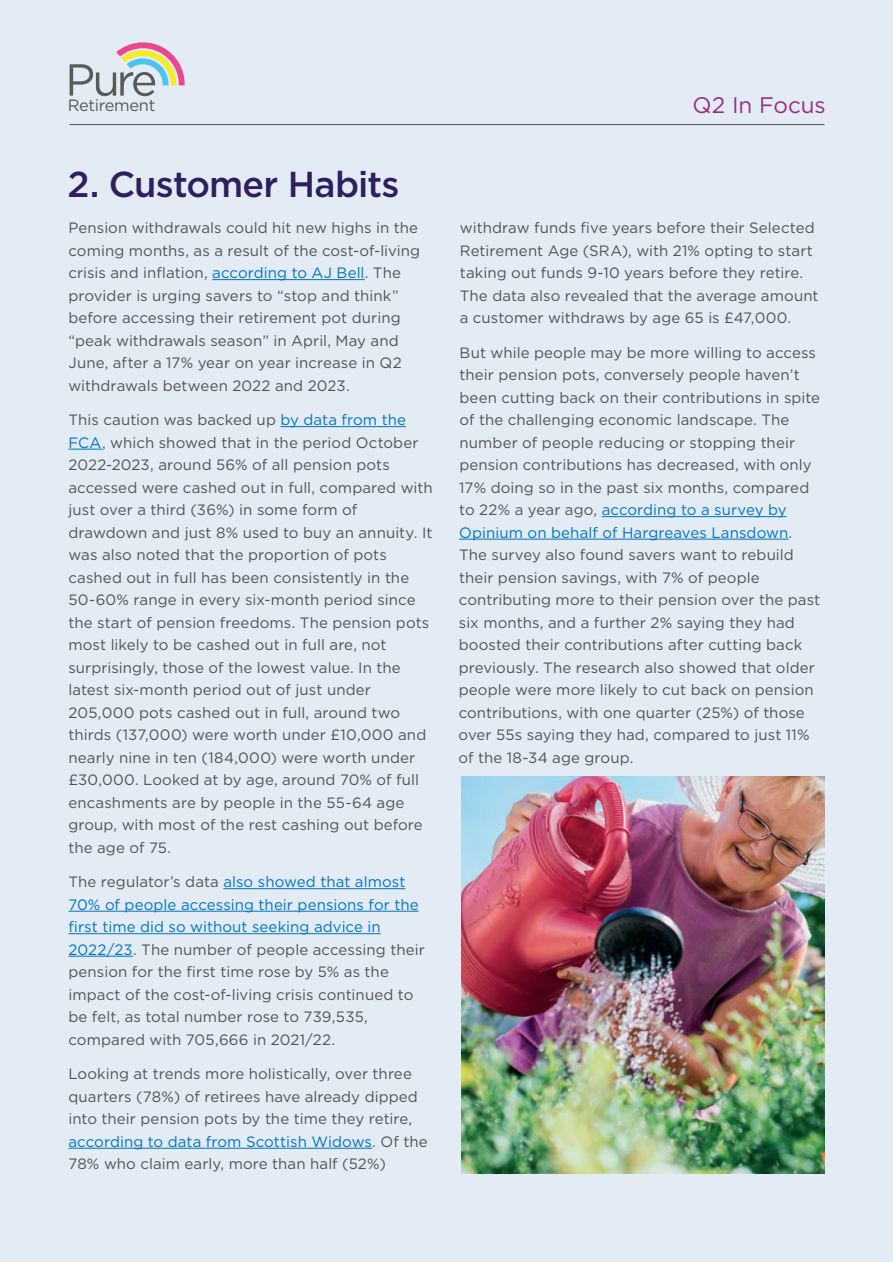
<style>
.page{position:relative;width:893px;height:1263px;background:#fff}
.page>*{position:absolute;margin:0;border:0;box-sizing:border-box;transform-origin:0 0}
.t1{font:500 36px "Gotham";letter-spacing:-.025em;color:#2e205d}
.t2{font:22.5px "Gotham";letter-spacing:-.005em;color:#982f80}
.t3{font:16.35px "Gotham";letter-spacing:-.02em;color:#595a5b}
.t4{font:15px/22.5px "Gotham";letter-spacing:.005em;color:#525458}
.s1{color:#0074bc}
</style>
<div class="page">
<div style="left:0;top:0;width:893px;height:1262px;background:#e3ebf5"></div>
<hr style="left:212px;top:279px;width:153px;height:1px;background:#0074bc">
<hr style="left:280px;top:426px;width:126px;height:1px;background:#0074bc">
<hr style="left:68px;top:449px;width:34px;height:1px;background:#0074bc">
<hr style="left:223px;top:888px;width:182px;height:1px;background:#0074bc">
<hr style="left:68px;top:911px;width:351px;height:1px;background:#0074bc">
<hr style="left:68px;top:933px;width:313px;height:1px;background:#0074bc">
<hr style="left:68px;top:956px;width:65px;height:1px;background:#0074bc">
<hr style="left:68px;top:1148px;width:304px;height:1px;background:#0074bc">
<img style="left:461px;top:776px;width:363px;height:397px">
<hr style="left:70px;top:124px;width:754px;height:1px;background:#515458">
<svg style="left:70px;top:42px;width:115px;height:54px"></svg>
<hr style="left:602px;top:516px;width:185px;height:1px;background:#0074bc">
<hr style="left:459px;top:539px;width:330px;height:1px;background:#0074bc">
<p class="t3" style="left:68px;top:95px;width:89px">Retirement</p>
<h2 class="t2" style="left:692px;top:90px;width:135px">Q2 In Focus</h2>
<h1 class="t1" style="left:67px;top:160px;width:334px">2. Customer Habits</h1>
<p class="t4" style="left:68px;top:216px;width:353px">Pension withdrawals could hit new highs in the coming months, as a result of the cost-of-living crisis and inflation, <span class="s1">according to AJ Bell</span>. The provider is urging savers to “stop and think” before accessing their retirement pot during “peak withdrawals season” in April, May and June, after a 17% year on year increase in Q2 withdrawals between 2022 and 2023.</p>
<p class="t4" style="left:68px;top:408px;width:366px">This caution was backed up <span class="s1">by data from the FCA</span>, which showed that in the period October 2022-2023, around 56% of all pension pots accessed were cashed out in full, compared with just over a third (36%) in some form of drawdown and just 8% used to buy an annuity. It was also noted that the proportion of pots cashed out in full has been consistently in the 50-60% range in every six-month period since the start of pension freedoms. The pension pots most likely to be cashed out in full are, not surprisingly, those of the lowest value. In the latest six-month period out of just under 205,000 pots cashed out in full, around two thirds (137,000) were worth under £10,000 and nearly nine in ten (184,000) were worth under £30,000. Looked at by age, around 70% of full encashments are by people in the 55-64 age group, with most of the rest cashing out before the age of 75.</p>
<p class="t4" style="left:68px;top:870px;width:358px">The regulator’s data <span class="s1">also showed that almost 70% of people accessing their pensions for the first time did so without seeking advice in 2022/23</span>. The number of people accessing their pension for the first time rose by 5% as the impact of the cost-of-living crisis continued to be felt, as total number rose to 739,535, compared with 705,666 in 2021/22.</p>
<p class="t4" style="left:68px;top:1062px;width:361px">Looking at trends more holistically, over three quarters (78%) of retirees have already dipped into their pension pots by the time they retire, <span class="s1">according to data from Scottish Widows</span>. Of the 78% who claim early, more than half (52%)</p>
<p class="t4" style="left:460px;top:216px;width:360px">withdraw funds five years before their Selected Retirement Age (SRA), with 21% opting to start taking out funds 9-10 years before they retire.<br>The data also revealed that the average amount a customer withdraws by age 65 is £47,000.</p>
<p class="t4" style="left:459px;top:341px;width:363px">But while people may be more willing to access their pension pots, conversely people haven’t been cutting back on their contributions in spite of the challenging economic landscape. The number of people reducing or stopping their pension contributions has decreased, with only 17% doing so in the past six months, compared to 22% a year ago, <span class="s1">according to a survey by Opinium on behalf of Hargreaves Lansdown</span>.<br>The survey also found savers want to rebuild their pension savings, with 7% of people contributing more to their pension over the past six months, and a further 2% saying they had boosted their contributions after cutting back previously. The research also showed that older people were more likely to cut back on pension contributions, with one quarter (25%) of those over 55s saying they had, compared to just 11% of the 18-34 age group.</p>
</div>
